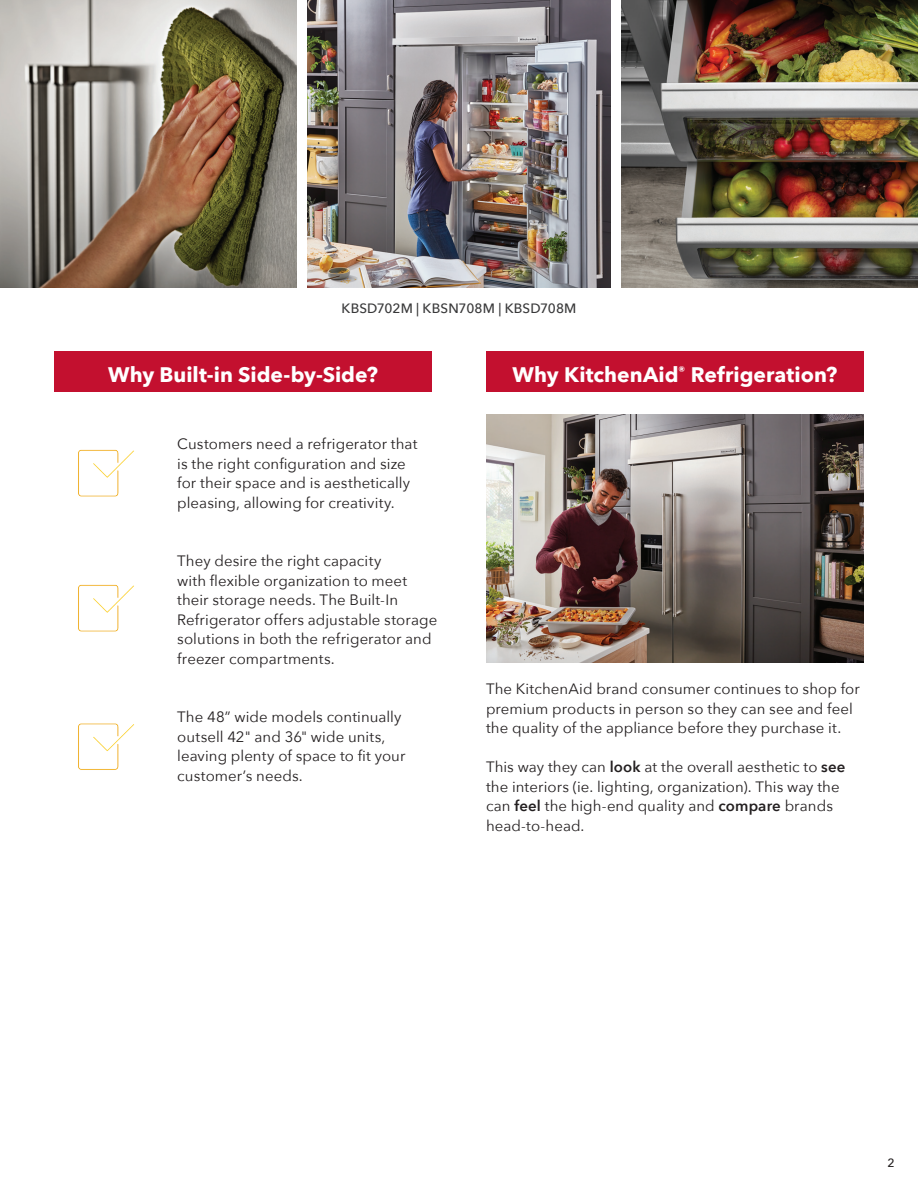
<style>
.page{position:relative;width:918px;height:1188px;background:#fff}
.page>*{position:absolute;margin:0;border:0;box-sizing:border-box;transform-origin:0 0}
.t1{font:700 21px "Avenir Next";color:#fff}
.Copy{font:15px/19.5px "Avenir Next";letter-spacing:.005em;color:#231f20}
.Image_Caption{font:500 13.5px "Avenir Next";letter-spacing:.005em;color:#383839}
.t2{font:500 12px "Avenir Next";color:#231f20}
.s1{font-weight:600}
</style>
<div class="page">
<img style="left:621px;top:0;width:297px;height:287px">
<img style="left:307px;top:0;width:304px;height:287px">
<img style="left:0;top:0;width:297px;height:287px">
<img style="left:486px;top:415px;width:378px;height:248px">
<div style="left:54px;top:351px;width:378px;height:41px;background:#c3102f"></div>
<div style="left:486px;top:351px;width:378px;height:41px;background:#c3102f"></div>
<img style="left:78px;top:449px;width:56px;height:48px">
<img style="left:78px;top:584px;width:56px;height:48px">
<img style="left:78px;top:723px;width:56px;height:47px">
<p class="Image_Caption" style="left:342px;top:297px;width:236px">KBSD702M | KBSN708M | KBSD708M</p>
<p class="t1" style="left:108px;top:356px;width:271px">Why Built-in Side-by-Side?</p>
<p class="t1" style="left:513px;top:356px;width:326px">Why KitchenAid<sup>®</sup> Refrigeration?</p>
<p class="Copy" style="left:177px;top:434px;width:242px">Customers need a refrigerator that is the right configuration and size for their space and is aesthetically pleasing, allowing for creativity.</p>
<p class="Copy" style="left:177px;top:551px;width:262px">They desire the right capacity<br>with flexible organization to meet their storage needs. The Built-In Refrigerator offers adjustable storage solutions in both the refrigerator and freezer compartments.</p>
<p class="Copy" style="left:177px;top:707px;width:230px">The 48” wide models continually outsell 42" and 36" wide units, leaving plenty of space to fit your customer’s needs.</p>
<p class="Copy" style="left:486px;top:679px;width:375px">The KitchenAid brand consumer continues to shop for premium products in person so they can see and feel the quality of the appliance before they purchase it.</p>
<p class="Copy" style="left:486px;top:757px;width:361px">This way they can <span class="s1">look</span> at the overall aesthetic to <span class="s1">see </span>the interiors (ie. lighting, organization). This way the can <span class="s1">feel</span> the high-end quality and <span class="s1">compare</span> brands head-to-head.</p>
<p class="t2" style="left:887px;top:1153px;width:9px">2</p>
</div>
